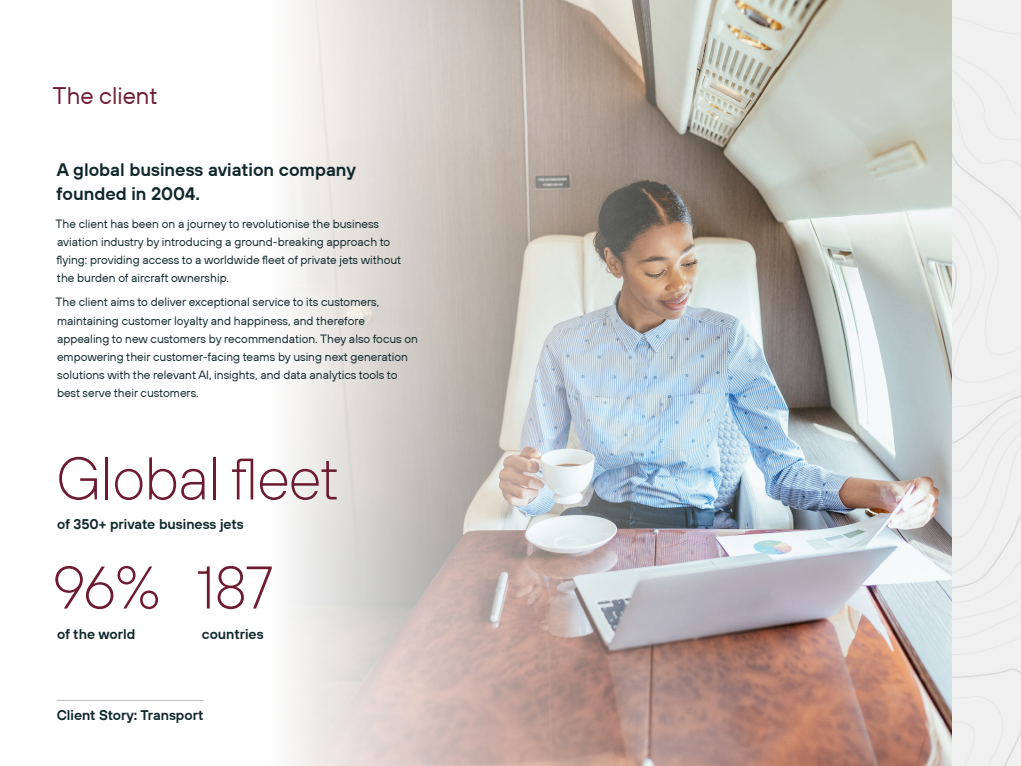
<style>
.page{position:relative;width:1021px;height:766px;background:#fff}
.page>*{position:absolute;margin:0;border:0;box-sizing:border-box;transform-origin:0 0}
.Statistic_Yellow{font:200 60px "TT Hoves";letter-spacing:-.02em;color:#6d1b30}
.Page_Title_Yellow{font:24px "TT Hoves";color:#6d1b30}
.Intro_Paragraph{font:600 18px/24px "TT Hoves";color:#0f262b}
.Statistic_Copy_Bold{font:600 14px "TT Hoves";color:#0f262b}
.Body_Copy{font:12px/18px "TT Hoves";color:#0f262b}
</style>
<div class="page">
<img style="left:794px;top:0;width:158px;height:765px">
<img style="left:290px;top:0;width:504px;height:765px">
<div style="left:952px;top:0;width:68px;height:765px;background:#f0f0f0"></div>
<hr style="left:57px;top:700px;width:146px;height:1px;background:#bcbdc0">
<p class="Page_Title_Yellow" style="left:53px;top:81px;width:106px">The client</p>
<p class="Intro_Paragraph" style="left:56px;top:157px;width:301px">A global business aviation company founded in 2004.</p>
<p class="Body_Copy" style="left:55px;top:215px;width:347px">The client has been on a journey to revolutionise the business aviation industry by introducing a ground-breaking approach to flying: providing access to a worldwide fleet of private jets without the burden of aircraft ownership.</p>
<p class="Body_Copy" style="left:55px;top:293px;width:364px">The client aims to deliver exceptional service to its customers, maintaining customer loyalty and happiness, and therefore appealing to new customers by recommendation. They also focus on empowering their customer-facing teams by using next generation solutions with the relevant AI, insights, and data analytics tools to best serve their customers.</p>
<p class="Statistic_Yellow" style="left:56px;top:440px;width:285px">Global fleet</p>
<p class="Statistic_Copy_Bold" style="left:57px;top:515px;width:188px">of 350+ private business jets</p>
<p class="Statistic_Yellow" style="left:53px;top:549px;width:109px">96%</p>
<p class="Statistic_Copy_Bold" style="left:57px;top:624px;width:80px">of the world</p>
<p class="Statistic_Yellow" style="left:196px;top:549px;width:79px">187</p>
<p class="Statistic_Copy_Bold" style="left:202px;top:624px;width:63px">countries</p>
<p class="Statistic_Copy_Bold" style="left:57px;top:706px;width:148px">Client Story: Transport</p>
</div>
